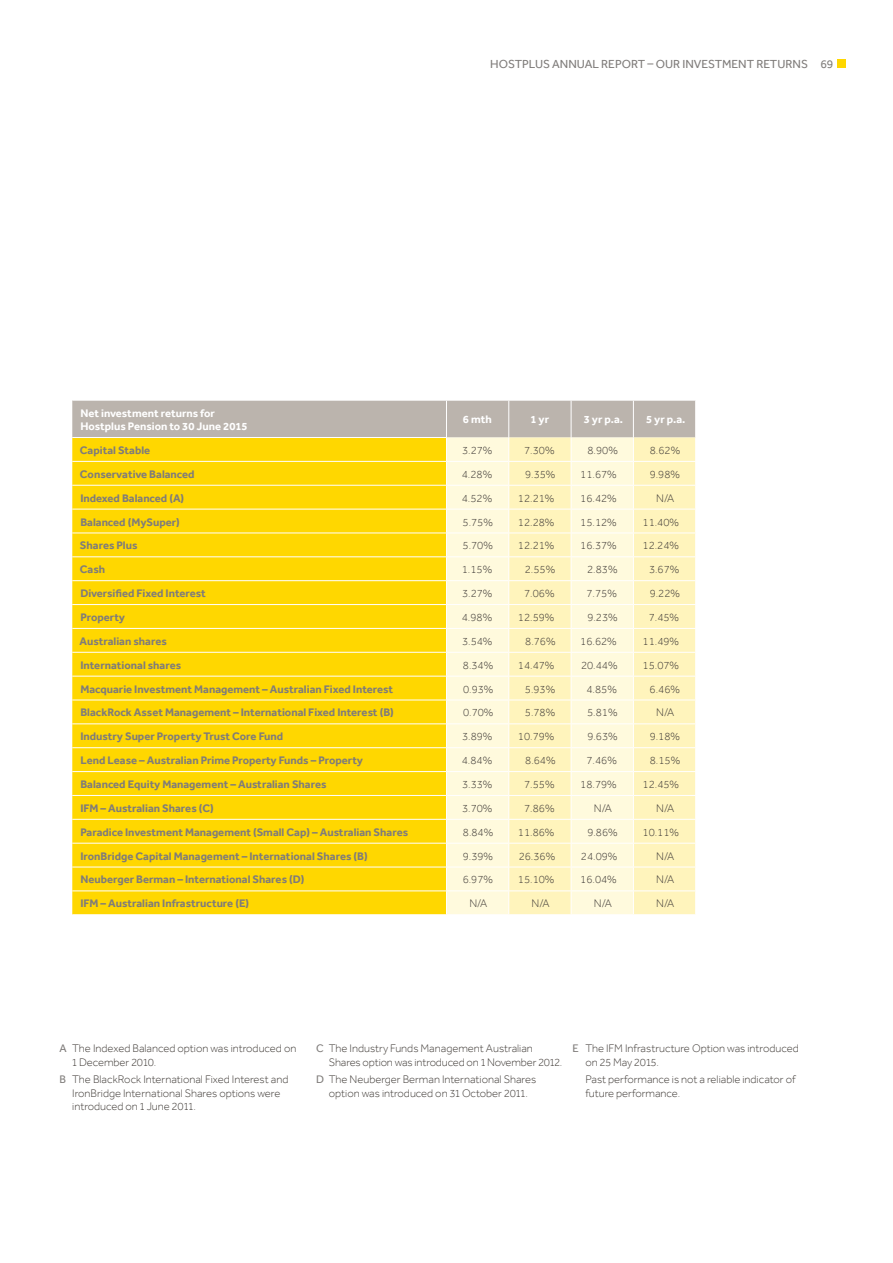
<style>
.page{position:relative;width:893px;height:1263px;background:#fff}
.page>*{position:absolute;margin:0;border:0;box-sizing:border-box;transform-origin:0 0}
.t1{font:12px "Effra";color:#7f7c7a}
.t2{font:300 11.25px/13.5px "Effra";color:#413c38}
.t3{font:700 11.25px "Effra";color:#7f7c7a}
.t4{font:700 11.25px/13.5px "Effra";color:#fff}
.s1{font-weight:400;color:#7f7c7a}
</style>
<div class="page">
<div style="left:838px;top:60px;width:8px;height:8px;background:#ffd700"></div>
<svg style="left:72px;top:400px;width:624px;height:514px;background:#fae15e"></svg>
<p class="t1" style="left:490px;top:57px;width:220px">HOSTPLUS ANNUAL REPORT – OUR INVESTMENT</p>
<p class="t1" style="left:756px;top:57px;width:9px">RETURNS</p>
<p class="t1" style="left:820px;top:57px;width:15px">69</p>
<p class="t4" style="left:80px;top:406px;width:169px">Net investment returns for<br>Hostplus Pension to 30 June 2015</p>
<p class="t4" style="left:463px;top:413px;width:30px">6 mth</p>
<p class="t4" style="left:530px;top:413px;width:20px">1 yr</p>
<p class="t4" style="left:584px;top:413px;width:41px">3 yr p.a.</p>
<p class="t4" style="left:646px;top:413px;width:41px">5 yr p.a.</p>
<p class="t3" style="left:80px;top:443px;width:72px">Capital Stable</p>
<p class="t2" style="left:462px;top:443px;width:32px">3.27%</p>
<p class="t2" style="left:524px;top:443px;width:32px">7.30%</p>
<p class="t2" style="left:587px;top:443px;width:32px">8.90%</p>
<p class="t2" style="left:650px;top:443px;width:32px">8.62%</p>
<p class="t3" style="left:80px;top:467px;width:116px">Conservative Balanced</p>
<p class="t2" style="left:462px;top:467px;width:32px">4.28%</p>
<p class="t2" style="left:525px;top:467px;width:32px">9.35%</p>
<p class="t2" style="left:580px;top:467px;width:38px">11.67%</p>
<p class="t2" style="left:650px;top:467px;width:32px">9.98%</p>
<p class="t3" style="left:80px;top:491px;width:105px">Indexed Balanced (A)</p>
<p class="t2" style="left:462px;top:491px;width:32px">4.52%</p>
<p class="t2" style="left:518px;top:491px;width:38px">12.21%</p>
<p class="t2" style="left:580px;top:491px;width:38px">16.42%</p>
<p class="t2" style="left:656px;top:491px;width:20px">N/A</p>
<p class="t3" style="left:80px;top:515px;width:101px">Balanced (MySuper)</p>
<p class="t2" style="left:463px;top:515px;width:32px">5.75%</p>
<p class="t2" style="left:518px;top:515px;width:38px">12.28%</p>
<p class="t2" style="left:580px;top:515px;width:38px">15.12%</p>
<p class="t2" style="left:643px;top:515px;width:38px">11.40%</p>
<p class="t3" style="left:80px;top:539px;width:59px">Shares Plus</p>
<p class="t2" style="left:463px;top:539px;width:32px">5.70%</p>
<p class="t2" style="left:518px;top:539px;width:38px">12.21%</p>
<p class="t2" style="left:580px;top:539px;width:38px">16.37%</p>
<p class="t2" style="left:643px;top:539px;width:38px">12.24%</p>
<p class="t3" style="left:80px;top:563px;width:27px">Cash</p>
<p class="t2" style="left:462px;top:563px;width:32px">1.15%</p>
<p class="t2" style="left:525px;top:563px;width:32px">2.55%</p>
<p class="t2" style="left:587px;top:563px;width:32px">2.83%</p>
<p class="t2" style="left:649px;top:563px;width:32px">3.67%</p>
<p class="t3" style="left:80px;top:586px;width:127px">Diversified Fixed Interest</p>
<p class="t2" style="left:462px;top:587px;width:32px">3.27%</p>
<p class="t2" style="left:524px;top:587px;width:32px">7.06%</p>
<p class="t2" style="left:586px;top:587px;width:32px">7.75%</p>
<p class="t2" style="left:650px;top:587px;width:32px">9.22%</p>
<p class="t3" style="left:80px;top:610px;width:46px">Property</p>
<p class="t2" style="left:462px;top:610px;width:32px">4.98%</p>
<p class="t2" style="left:518px;top:610px;width:38px">12.59%</p>
<p class="t2" style="left:587px;top:610px;width:32px">9.23%</p>
<p class="t2" style="left:649px;top:610px;width:32px">7.45%</p>
<p class="t3" style="left:80px;top:634px;width:89px">Australian shares</p>
<p class="t2" style="left:462px;top:634px;width:32px">3.54%</p>
<p class="t2" style="left:525px;top:634px;width:32px">8.76%</p>
<p class="t2" style="left:580px;top:634px;width:38px">16.62%</p>
<p class="t2" style="left:643px;top:634px;width:38px">11.49%</p>
<p class="t3" style="left:80px;top:658px;width:102px">International shares</p>
<p class="t2" style="left:463px;top:658px;width:32px">8.34%</p>
<p class="t2" style="left:518px;top:658px;width:38px">14.47%</p>
<p class="t2" style="left:581px;top:658px;width:38px">20.44%</p>
<p class="t2" style="left:643px;top:658px;width:38px">15.07%</p>
<p class="t3" style="left:80px;top:682px;width:314px">Macquarie Investment Management – Australian Fixed Interest</p>
<p class="t2" style="left:463px;top:682px;width:32px">0.93%</p>
<p class="t2" style="left:525px;top:682px;width:32px">5.93%</p>
<p class="t2" style="left:586px;top:682px;width:32px">4.85%</p>
<p class="t2" style="left:650px;top:682px;width:32px">6.46%</p>
<p class="t3" style="left:80px;top:706px;width:315px">BlackRock Asset Management – International Fixed Interest (B)</p>
<p class="t2" style="left:463px;top:706px;width:32px">0.70%</p>
<p class="t2" style="left:525px;top:706px;width:32px">5.78%</p>
<p class="t2" style="left:587px;top:706px;width:32px">5.81%</p>
<p class="t2" style="left:656px;top:706px;width:20px">N/A</p>
<p class="t3" style="left:80px;top:730px;width:204px">Industry Super Property Trust Core Fund</p>
<p class="t2" style="left:462px;top:730px;width:32px">3.89%</p>
<p class="t2" style="left:518px;top:730px;width:38px">10.79%</p>
<p class="t2" style="left:587px;top:730px;width:32px">9.63%</p>
<p class="t2" style="left:650px;top:730px;width:32px">9.18%</p>
<p class="t3" style="left:80px;top:753px;width:284px">Lend Lease – Australian Prime Property Funds – Property</p>
<p class="t2" style="left:462px;top:754px;width:32px">4.84%</p>
<p class="t2" style="left:525px;top:754px;width:32px">8.64%</p>
<p class="t2" style="left:586px;top:754px;width:32px">7.46%</p>
<p class="t2" style="left:650px;top:754px;width:32px">8.15%</p>
<p class="t3" style="left:80px;top:777px;width:248px">Balanced Equity Management – Australian Shares</p>
<p class="t2" style="left:462px;top:777px;width:32px">3.33%</p>
<p class="t2" style="left:524px;top:777px;width:32px">7.55%</p>
<p class="t2" style="left:580px;top:777px;width:38px">18.79%</p>
<p class="t2" style="left:643px;top:777px;width:38px">12.45%</p>
<p class="t3" style="left:80px;top:801px;width:135px">IFM – Australian Shares (C)</p>
<p class="t2" style="left:462px;top:801px;width:32px">3.70%</p>
<p class="t2" style="left:524px;top:801px;width:32px">7.86%</p>
<p class="t2" style="left:594px;top:801px;width:20px">N/A</p>
<p class="t2" style="left:656px;top:801px;width:20px">N/A</p>
<p class="t3" style="left:80px;top:825px;width:329px">Paradice Investment Management (Small Cap) – Australian Shares</p>
<p class="t2" style="left:463px;top:825px;width:32px">8.84%</p>
<p class="t2" style="left:518px;top:825px;width:38px">11.86%</p>
<p class="t2" style="left:587px;top:825px;width:32px">9.86%</p>
<p class="t2" style="left:643px;top:825px;width:38px">10.11%</p>
<p class="t3" style="left:80px;top:849px;width:289px">IronBridge Capital Management – International Shares (B)</p>
<p class="t2" style="left:463px;top:849px;width:32px">9.39%</p>
<p class="t2" style="left:519px;top:849px;width:38px">26.36%</p>
<p class="t2" style="left:581px;top:849px;width:38px">24.09%</p>
<p class="t2" style="left:656px;top:849px;width:20px">N/A</p>
<p class="t3" style="left:80px;top:873px;width:226px">Neuberger Berman – International Shares (D)</p>
<p class="t2" style="left:463px;top:873px;width:32px">6.97%</p>
<p class="t2" style="left:518px;top:873px;width:38px">15.10%</p>
<p class="t2" style="left:580px;top:873px;width:38px">16.04%</p>
<p class="t2" style="left:656px;top:873px;width:20px">N/A</p>
<p class="t3" style="left:80px;top:897px;width:170px">IFM – Australian Infrastructure (E)</p>
<p class="t2" style="left:469px;top:897px;width:20px">N/A</p>
<p class="t2" style="left:532px;top:897px;width:20px">N/A</p>
<p class="t2" style="left:594px;top:897px;width:20px">N/A</p>
<p class="t2" style="left:656px;top:897px;width:20px">N/A</p>
<p class="t2" style="left:72px;top:1041px;width:226px;text-indent:-13px"><span class="s1">A</span> The Indexed Balanced option was introduced on<br>1 December 2010.</p>
<p class="t2" style="left:72px;top:1073px;width:218px;text-indent:-13px"><span class="s1">B</span> The BlackRock International Fixed Interest and<br>IronBridge International Shares options were introduced on 1 June 2011.</p>
<p class="t2" style="left:329px;top:1041px;width:235px;text-indent:-13px"><span class="s1">C</span> The Industry Funds Management Australian<br>Shares option was introduced on 1 November 2012.</p>
<p class="t2" style="left:316px;top:1073px;width:222px;text-align:center"><span class="s1">D</span> The Neuberger Berman International Shares option was introduced on 31 October 2011.</p>
<p class="t2" style="left:585px;top:1041px;width:215px;text-indent:-13px"><span class="s1">E</span> The IFM Infrastructure Option was introduced on 25 May 2015.</p>
<p class="t2" style="left:585px;top:1073px;width:212px">Past performance is not a reliable indicator of future performance.</p>
</div>
